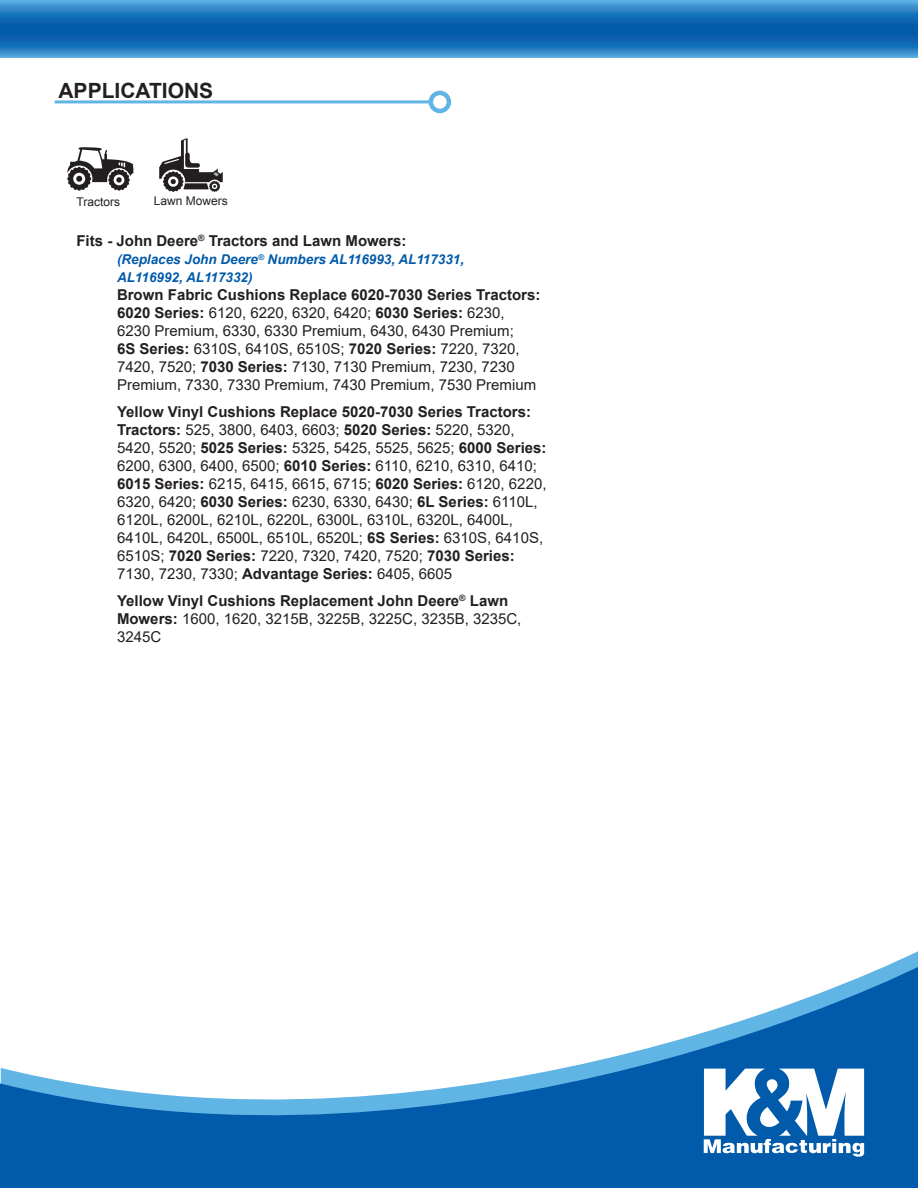
<style>
.page{position:relative;width:918px;height:1188px;background:#fff}
.page>*{position:absolute;margin:0;border:0;box-sizing:border-box;transform-origin:0 0}
.t1{font:700 21px "Arial";color:#231f20}
.t2{font:15px/18px "Arial";color:#231f20}
.t3{font:700 15px/18px "Arial";color:#231f20}
.t4{font:italic 700 13.5px "Arial";color:#015aaa}
.t5{font:12px "Arial";color:#231f20}
.s1{font-weight:700}
.s2{font-weight:400}
</style>
<div class="page">
<svg style="left:0;top:966px;width:918px;height:222px"></svg>
<svg style="left:704px;top:1069px;width:160px;height:88px"></svg>
<svg style="left:0;top:0;width:918px;height:57px;background:#1e76bc"></svg>
<hr style="left:55px;top:100px;width:377px;height:3px;background:#60b5e5">
<div style="left:429px;top:91px;width:22px;height:22px;border:4px solid #60b5e5;border-radius:50%"></div>
<svg style="left:67px;top:147px;width:67px;height:44px"></svg>
<svg style="left:159px;top:138px;width:64px;height:54px"></svg>
<p class="t1" style="left:58px;top:75px;width:156px">APPLICATIONS</p>
<p class="t5" style="left:154px;top:193px;width:76px">Lawn Mowers</p>
<p class="t5" style="left:77px;top:193px;width:45px">Tractors</p>
<p class="t3" style="left:76px;top:232px;width:331px">Fits - John Deere<sup>®</sup> Tractors and Lawn Mowers:</p>
<p class="t4" style="left:117px;top:250px;width:349px">(Replaces John Deere<sup>®</sup> Numbers AL116993, AL117331,</p>
<p class="t4" style="left:117px;top:268px;width:137px">AL116992, AL117332)</p>
<p class="t3" style="left:117px;top:286px;width:425px">Brown Fabric Cushions Replace 6020-7030 Series Tractors:</p>
<p class="t2" style="left:117px;top:304px;width:389px"><span class="s1">6020 Series:</span> 6120, 6220, 6320, 6420; <span class="s1">6030 Series:</span> 6230,</p>
<p class="t2" style="left:117px;top:322px;width:398px">6230 Premium, 6330, 6330 Premium, 6430, 6430 Premium;</p>
<p class="t2" style="left:117px;top:340px;width:404px"><span class="s1">6S Series:</span> 6310S, 6410S, 6510S; <span class="s1">7020 Series:</span> 7220, 7320,<br>7420, 7520; <span class="s1">7030 Series:</span> 7130, 7130 Premium, 7230, 7230</p>
<p class="t2" style="left:117px;top:376px;width:421px">Premium, 7330, 7330 Premium, 7430 Premium, 7530 Premium</p>
<p class="t3" style="left:117px;top:403px;width:416px">Yellow Vinyl Cushions Replace 5020-7030 Series Tractors:</p>
<p class="t2" style="left:117px;top:421px;width:431px"><span class="s1">Tractors:</span> 525, 3800, 6403, 6603; <span class="s1">5020 Series:</span> 5220, 5320, 5420, 5520; <span class="s1">5025 Series:</span> 5325, 5425, 5525, 5625; <span class="s1">6000 Series:<br></span>6200, 6300, 6400, 6500; <span class="s1">6010 Series:</span> 6110, 6210, 6310, 6410; <span class="s1">6015 Series:</span> 6215, 6415, 6615, 6715; <span class="s1">6020 Series:</span> 6120, 6220, 6320, 6420; <span class="s1">6030 Series:</span> 6230, 6330, 6430; <span class="s1">6L Series:</span> 6110L, 6120L, 6200L, 6210L, 6220L, 6300L, 6310L, 6320L, 6400L, 6410L, 6420L, 6500L, 6510L, 6520L; <span class="s1">6S Series:</span> 6310S, 6410S, 6510S; <span class="s1">7020 Series:</span> 7220, 7320, 7420, 7520; <span class="s1">7030 Series:<br></span>7130, 7230, 7330; <span class="s1">Advantage Series:</span> 6405, 6605</p>
<p class="t3" style="left:117px;top:592px;width:406px">Yellow Vinyl Cushions Replacement John Deere<sup>®</sup> Lawn<br>Mowers: <span class="s2">1600, 1620, 3215B, 3225B, 3225C, 3235B, 3235C,<br>3245C</span></p>
</div>
